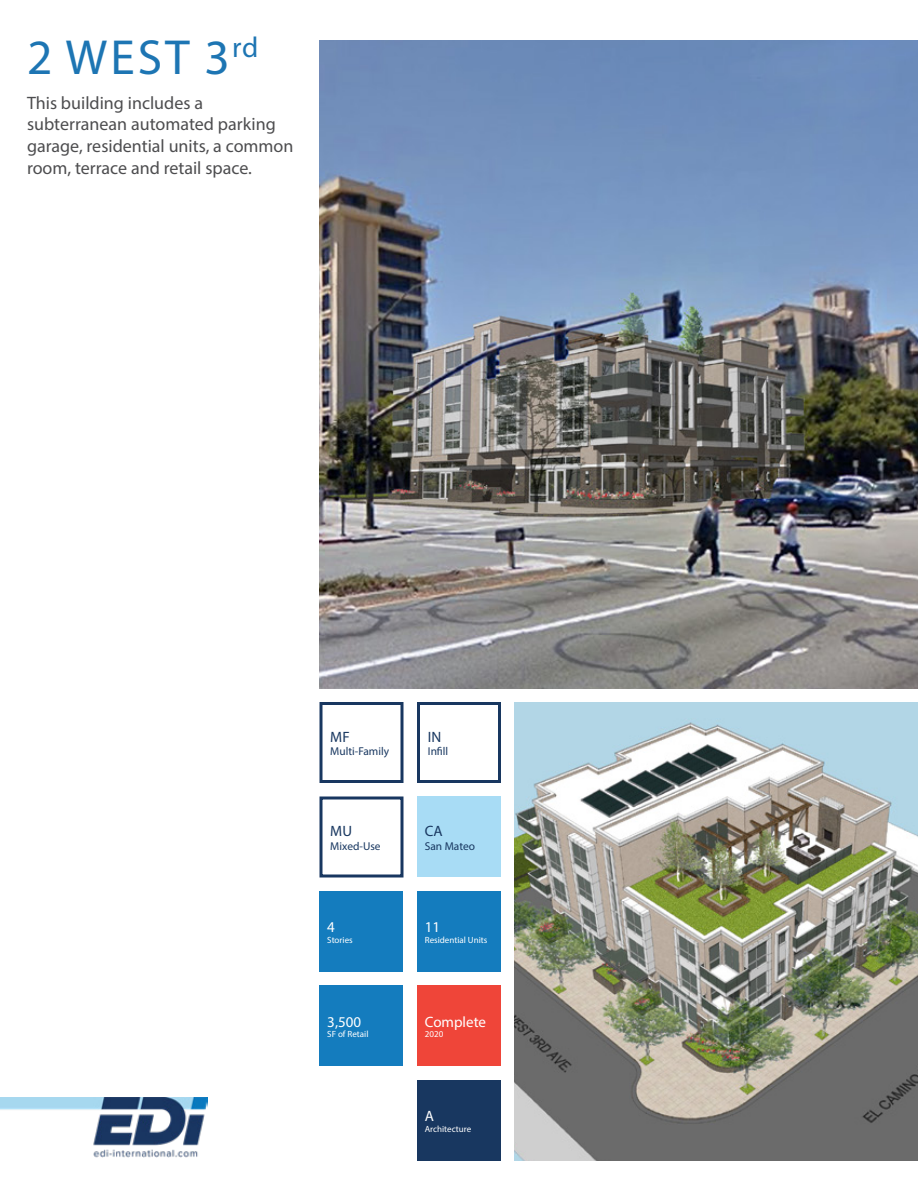
<style>
.page{position:relative;width:918px;height:1188px;background:#fff}
.page>*{position:absolute;margin:0;border:0;box-sizing:border-box;transform-origin:0 0}
.t1{font:49.5px "Myriad Pro";color:#1d75b3}
.t2{font:18px/21.6px "Myriad Pro";color:#4d4d4f}
.t3{font:15px "Myriad Pro";color:#fff}
.t4{font:15px "Myriad Pro";color:#183760}
.t5{font:11.4px "Myriad Pro";color:#183760}
.t6{font:9px "Myriad Pro";color:#fff}
</style>
<div class="page">
<img style="left:0;top:1097px;width:208px;height:61px">
<img style="left:320px;top:40px;width:598px;height:648px">
<div style="left:320px;top:796px;width:84px;height:82px;border:3px solid #183760"></div>
<div style="left:320px;top:986px;width:84px;height:80px;background:#147cbe"></div>
<div style="left:320px;top:891px;width:84px;height:81px;background:#147cbe"></div>
<div style="left:320px;top:702px;width:84px;height:81px;border:3px solid #183760"></div>
<div style="left:417px;top:796px;width:84px;height:82px;background:#a8dcf5"></div>
<div style="left:417px;top:986px;width:84px;height:80px;background:#ef4539"></div>
<div style="left:417px;top:891px;width:84px;height:81px;background:#147cbe"></div>
<div style="left:417px;top:702px;width:84px;height:81px;border:3px solid #183760"></div>
<div style="left:417px;top:1080px;width:84px;height:81px;background:#183760"></div>
<img style="left:514px;top:702px;width:404px;height:459px">
<h1 class="t1" style="left:27px;top:26px;width:233px">2 WEST 3<sup>rd</sup></h1>
<p class="t2" style="left:27px;top:92px;width:268px">This building includes a subterranean automated parking garage, residential units, a common room, terrace and retail space.</p>
<p class="t4" style="left:330px;top:727px;width:21px">MF</p>
<p class="t5" style="left:330px;top:744px;width:60px">Multi-Family</p>
<p class="t4" style="left:428px;top:727px;width:15px">IN</p>
<p class="t5" style="left:428px;top:744px;width:22px">Infill</p>
<p class="t4" style="left:330px;top:822px;width:23px">MU</p>
<p class="t5" style="left:330px;top:839px;width:52px">Mixed-Use</p>
<p class="t4" style="left:425px;top:822px;width:19px">CA</p>
<p class="t5" style="left:425px;top:839px;width:52px">San Mateo</p>
<p class="t3" style="left:327px;top:918px;width:9px">4</p>
<p class="t6" style="left:327px;top:934px;width:27px">Stories</p>
<p class="t3" style="left:425px;top:918px;width:17px">11</p>
<p class="t6" style="left:425px;top:934px;width:64px">Residential Units</p>
<p class="t3" style="left:327px;top:1012px;width:35px">3,500</p>
<p class="t6" style="left:327px;top:1029px;width:43px">SF of Retail</p>
<p class="t3" style="left:425px;top:1012px;width:63px">Complete</p>
<p class="t6" style="left:425px;top:1029px;width:20px">2020</p>
<p class="t3" style="left:425px;top:1107px;width:11px">A</p>
<p class="t6" style="left:425px;top:1123px;width:48px">Architecture</p>
</div>
